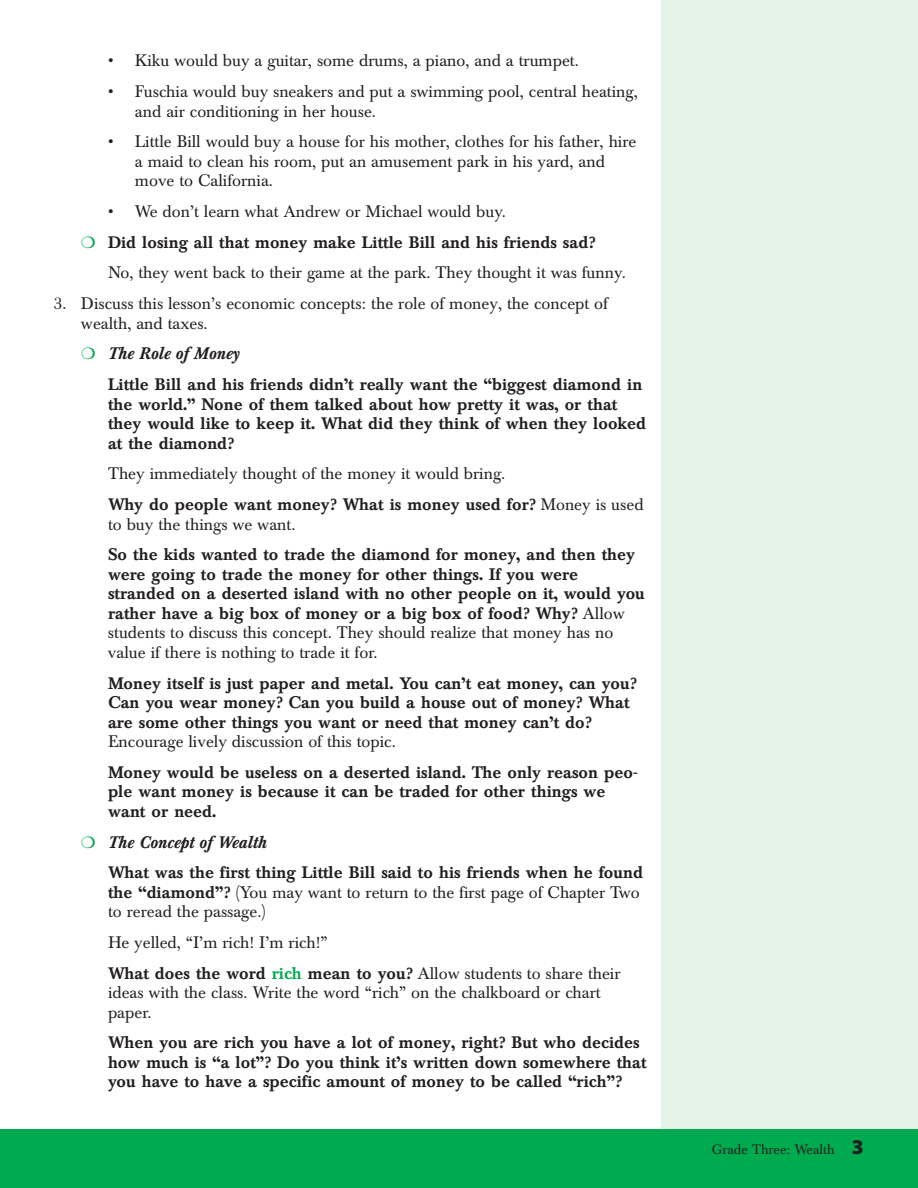
<style>
.page{position:relative;width:918px;height:1188px;background:#fff}
.page>*{position:absolute;margin:0;border:0;box-sizing:border-box;transform-origin:0 0}
.t1{font:500 16.5px/19.5px "Baskerville BE";color:#231f20}
.t2{font:16.5px/19.5px "Baskerville BE";color:#231f20}
.t3{font:13.5px "Baskerville BE";color:#231f20}
.s1{color:#00aa4f}
.s2{font-style:italic}
.s3{font-weight:500}
.s4{font-weight:400}
.s5{font-weight:500;color:#00aa4f}
.s6{font-family:"Myriad Pro";font-weight:900;font-size:21px}
</style>
<div class="page">
<div style="left:662px;top:0;width:256px;height:1188px;background:#e5f3e8"></div>
<div style="left:0;top:1130px;width:918px;height:58px;background:#00aa4f"></div>
<p class="t2" style="left:108px;top:53px;width:472px">• Kiku would buy a guitar, some drums, a piano, and a trumpet.</p>
<p class="t2" style="left:135px;top:83px;width:504px;text-indent:-27px">• Fuschia would buy sneakers and put a swimming pool, central heating, and air conditioning in her house.</p>
<p class="t2" style="left:135px;top:134px;width:503px;text-indent:-27px">• Little Bill would buy a house for his mother, clothes for his father, hire a maid to clean his room, put an amusement park in his yard, and move to California.</p>
<p class="t2" style="left:108px;top:203px;width:400px">• We don’t learn what Andrew or Michael would buy.</p>
<p class="t1" style="left:81px;top:234px;width:516px"><span class="s1">❍</span> Did losing all that money make Little Bill and his friends sad?</p>
<p class="t2" style="left:108px;top:265px;width:519px">No, they went back to their game at the park. They thought it was funny.</p>
<p class="t2" style="left:81px;top:296px;width:529px;text-indent:-27px">3. Discuss this lesson’s economic concepts: the role of money, the concept of wealth, and taxes.</p>
<p class="t1" style="left:108px;top:340px;width:536px;line-height:30.8px;text-indent:-27px"><span class="s1">❍</span> <span class="s2">The Role of Money<br></span>Little Bill and his friends didn’t really want the “biggest diamond in</p>
<p class="t1" style="left:108px;top:396px;width:540px">the world.” None of them talked about how pretty it was, or that they would like to keep it. What did they think of when they looked at the diamond?</p>
<p class="t2" style="left:108px;top:460px;width:537px;line-height:30.8px">They immediately thought of the money it would bring.<br><span class="s3">Why do people want money? What is money used for?</span> Money is used</p>
<p class="t2" style="left:108px;top:516px;width:189px">to buy the things we want.</p>
<p class="t1" style="left:108px;top:547px;width:538px">So the kids wanted to trade the diamond for money, and then they were going to trade the money for other things. If you were stranded on a deserted island with no other people on it, would you rather have a big box of money or a big box of food? Why? <span class="s4">Allow students to discuss this concept. They should realize that money has no value if there is nothing to trade it for.</span></p>
<p class="t1" style="left:108px;top:675px;width:530px">Money itself is just paper and metal. You can’t eat money, can you?<br>Can you wear money? Can you build a house out of money? What are some other things you want or need that money can’t do?</p>
<p class="t2" style="left:108px;top:734px;width:289px">Encourage lively discussion of this topic.</p>
<p class="t1" style="left:108px;top:764px;width:531px">Money would be useless on a deserted island. The only reason peo&shy;ple want money is because it can be traded for other things we want or need.</p>
<p class="t1" style="left:108px;top:829px;width:537px;line-height:30.8px;text-indent:-27px"><span class="s1">❍</span> <span class="s2">The Concept of Wealth<br></span>What was the first thing Little Bill said to his friends when he found</p>
<p class="t2" style="left:108px;top:884px;width:533px"><span class="s3">the “diamond”?</span> (You may want to return to the first page of Chapter Two to reread the passage.)</p>
<p class="t2" style="left:108px;top:929px;width:514px;line-height:30.8px">He yelled, “I’m rich! I’m rich!”<br><span class="s3">What does the word</span> <span class="s5">rich</span> <span class="s3">mean to you?</span> Allow students to share their</p>
<p class="t2" style="left:108px;top:985px;width:494px">ideas with the class. Write the word “rich” on the chalkboard or chart paper.</p>
<p class="t1" style="left:108px;top:1035px;width:540px">When you are rich you have a lot of money, right? But who decides how much is “a lot”? Do you think it’s written down somewhere that you have to have a specific amount of money to be called “rich”?</p>
<p class="t3" style="left:712px;top:1144px;width:154px">Grade Three: Wealth <span class="s6">3</span></p>
</div>
